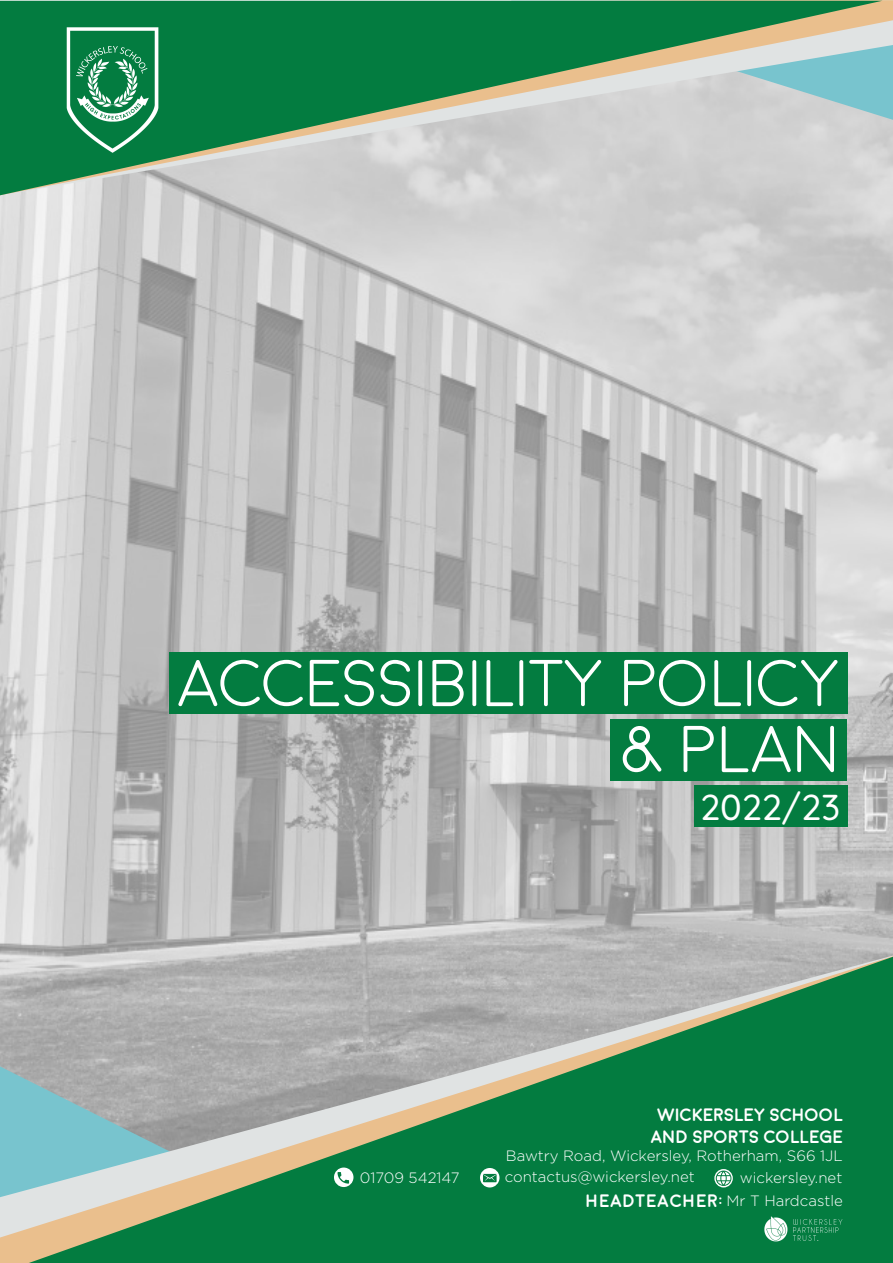
<style>
.page{position:relative;width:893px;height:1263px;background:#fff}
.page>*{position:absolute;margin:0;border:0;box-sizing:border-box;transform-origin:0 0}
.t1{font:300 66px/66px "Moon";color:#fff;text-align:right}
.t2{font:500 36px "Quicksand";color:#fff}
.t3{font:700 18px/21.6px "Moon";color:#fff;text-align:center}
.t4{font:300 15px/23.4px "Gotham";color:#fff;text-align:right}
.s1{font-family:"Moon";font-weight:700;font-size:18px}
</style>
<div class="page">
<img style="left:0;top:195px;width:893px;height:757px">
<svg style="left:604px;top:0;width:289px;height:1px"></svg>
<svg style="left:0;top:1px;width:882px;height:194px;background:#71a98b"></svg>
<img style="left:63px;top:23px;width:99px;height:135px">
<svg style="left:0;top:952px;width:893px;height:311px;background:#aebfbe"></svg>
<svg style="left:29px;top:957px;width:864px;height:306px;background:#5e9a7a"></svg>
<svg style="left:334px;top:1167px;width:19px;height:20px"></svg>
<svg style="left:337px;top:1172px;width:12px;height:11px"></svg>
<svg style="left:480px;top:1168px;width:19px;height:19px"></svg>
<svg style="left:483px;top:1174px;width:14px;height:8px"></svg>
<svg style="left:714px;top:1169px;width:19px;height:18px"></svg>
<svg style="left:716px;top:1170px;width:15px;height:16px"></svg>
<img style="left:764px;top:1216px;width:79px;height:27px">
<div style="left:169px;top:652px;width:678px;height:62px;background:#037c40"></div>
<div style="left:611px;top:719px;width:236px;height:61px;background:#037c40"></div>
<div style="left:694px;top:785px;width:153px;height:41px;background:#037c40"></div>
<h1 class="t1" style="left:178px;top:652px;width:665px">ACCESSIBILITY POLICY &amp; PLAN</h1>
<h2 class="t2" style="left:700px;top:779px;width:141px">2022/23</h2>
<p class="t3" style="left:651px;top:1104px;width:194px">WICKERSLEY SCHOOL<br>AND SPORTS COLLEGE</p>
<p class="t4" style="left:506px;top:1143px;width:338px">Bawtry Road, Wickersley, Rotherham, S66 1JL</p>
<p class="t4" style="left:360px;top:1165px;width:101px">01709 542147</p>
<p class="t4" style="left:505px;top:1164px;width:192px">contactus@wickersley.net</p>
<p class="t4" style="left:585px;top:1165px;width:259px">wickersley.net<br><span class="s1">HEADTEACHER:</span> Mr T Hardcastle</p>
</div>
